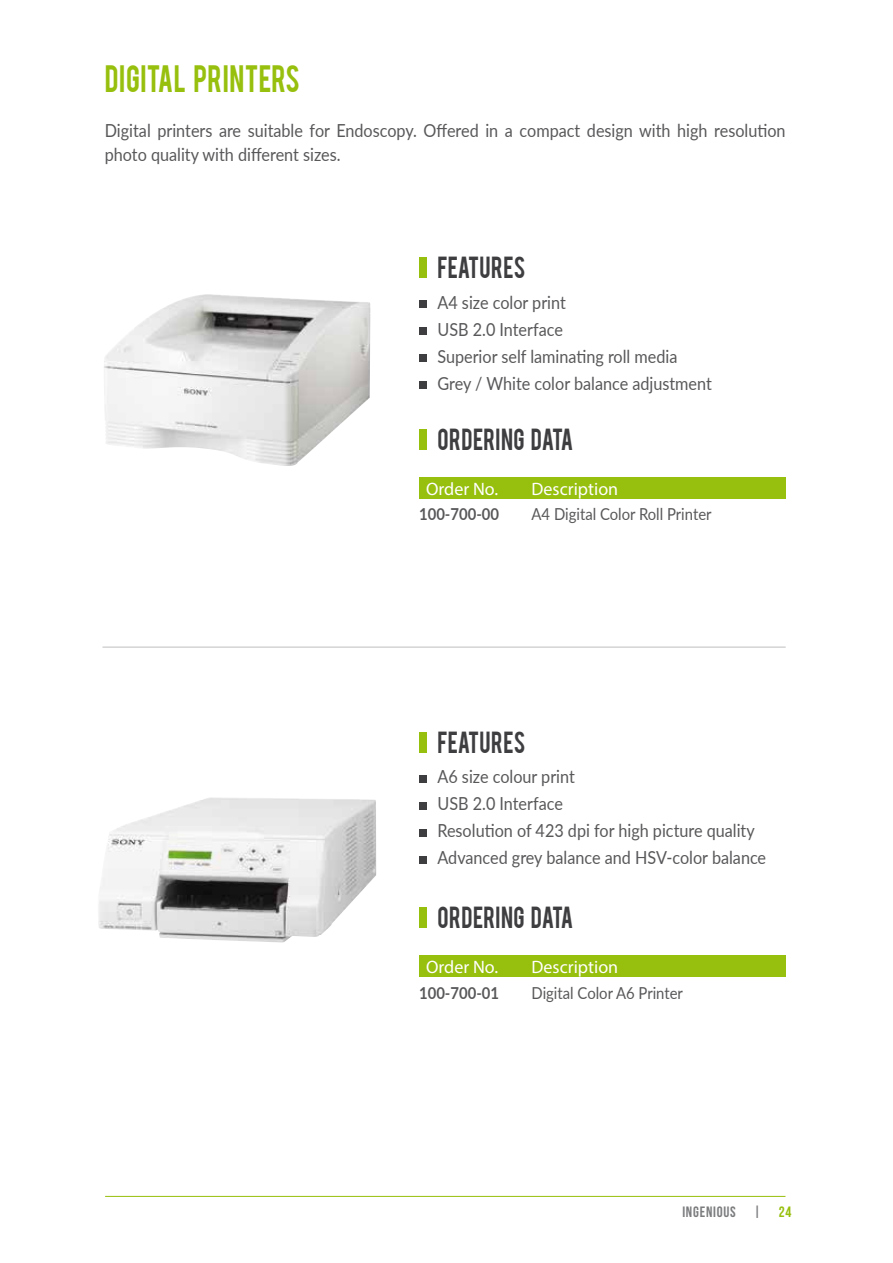
<style>
.page{position:relative;width:893px;height:1263px;background:#fff}
.page>*{position:absolute;margin:0;border:0;box-sizing:border-box;transform-origin:0 0}
.t1{font:30px "Bebas";letter-spacing:.015em;color:#97bf0d;scale:.89 1}
.t2{font:24px "Bebas";letter-spacing:.015em;color:#3e3d40;scale:.9 1}
.t3{font:18px/27px "Lato";color:#58585a;scale:.9 1}
.t4{font:18px "Myriad Pro";color:#fff}
.t5{font:16.5px "Lato";color:#58585a;scale:.9 1}
.t6{font:700 16.5px "Lato";color:#58585a;scale:.9 1}
.t7{font:15px "Bebas Neue";letter-spacing:.05em;color:#7b7c7e}
.s1{color:#97bf0d}
</style>
<div class="page">
<hr style="left:105px;top:1196px;width:680px;height:1px;background:#97bf0d">
<hr style="left:102px;top:647px;width:684px;height:1px;background:#7b7c7e">
<div style="left:419px;top:257px;width:7px;height:21px;background:#97bf0d"></div>
<div style="left:419px;top:429px;width:7px;height:21px;background:#97bf0d"></div>
<div style="left:419px;top:300px;width:7px;height:8px;background:#3e3d40"></div>
<div style="left:419px;top:327px;width:7px;height:8px;background:#3e3d40"></div>
<div style="left:419px;top:354px;width:7px;height:8px;background:#3e3d40"></div>
<div style="left:419px;top:381px;width:7px;height:8px;background:#3e3d40"></div>
<div style="left:419px;top:732px;width:7px;height:21px;background:#97bf0d"></div>
<div style="left:419px;top:907px;width:7px;height:21px;background:#97bf0d"></div>
<div style="left:419px;top:775px;width:7px;height:8px;background:#3e3d40"></div>
<div style="left:419px;top:802px;width:7px;height:8px;background:#3e3d40"></div>
<div style="left:419px;top:829px;width:7px;height:8px;background:#3e3d40"></div>
<div style="left:419px;top:856px;width:7px;height:8px;background:#3e3d40"></div>
<img style="left:98px;top:797px;width:278px;height:145px">
<img style="left:104px;top:294px;width:267px;height:172px">
<div style="left:419px;top:477px;width:367px;height:22px;background:#97bf0d"></div>
<div style="left:419px;top:955px;width:367px;height:22px;background:#97bf0d"></div>
<h1 class="t1" style="left:105px;top:57px;width:221px">DIGITAL PRINTERS</h1>
<p class="t3" style="left:105px;top:118px;width:758px;line-height:24px">Digital printers are suitable for Endoscopy. Offered in a compact design with high resolution photo quality with different sizes.</p>
<h2 class="t2" style="left:437px;top:250px;width:99px">FEATURES</h2>
<p class="t3" style="left:437px;top:288px;width:306px">A4 size color print<br>USB 2.0 Interface<br>Superior self laminating roll media<br>Grey / White color balance adjustment</p>
<h2 class="t2" style="left:437px;top:421px;width:152px">ORDERING DATA</h2>
<p class="t4" style="left:426px;top:478px;width:73px">Order No.</p>
<p class="t4" style="left:532px;top:478px;width:88px">Description</p>
<p class="t6" style="left:419px;top:502px;width:90px">100-700-00</p>
<p class="t5" style="left:532px;top:502px;width:202px">A4 Digital Color Roll Printer</p>
<h2 class="t2" style="left:437px;top:725px;width:99px">FEATURES</h2>
<p class="t3" style="left:437px;top:763px;width:367px">A6 size colour print<br>USB 2.0 Interface<br>Resolution of 423 dpi for high picture quality<br>Advanced grey balance and HSV-color balance</p>
<h2 class="t2" style="left:437px;top:900px;width:152px">ORDERING DATA</h2>
<p class="t4" style="left:426px;top:956px;width:73px">Order No.</p>
<p class="t4" style="left:532px;top:956px;width:88px">Description</p>
<p class="t6" style="left:419px;top:981px;width:90px">100-700-01</p>
<p class="t5" style="left:532px;top:981px;width:170px">Digital Color A6 Printer</p>
<p class="t7" style="left:682px;top:1203px;width:111px">INGENIOUS | <span class="s1">24</span></p>
</div>
